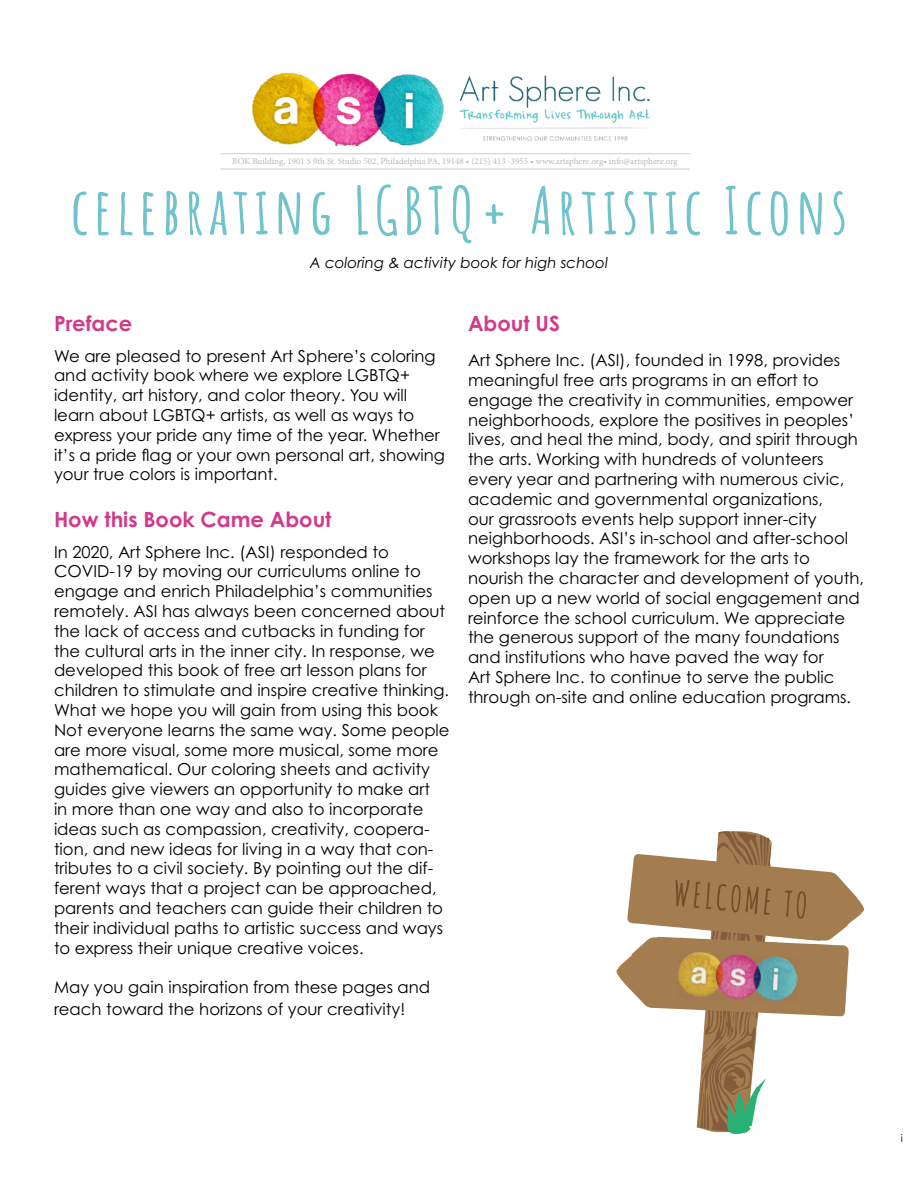
<style>
.page{position:relative;width:918px;height:1188px;background:#fff}
.page>*{position:absolute;margin:0;border:0;box-sizing:border-box;transform-origin:0 0}
.t1{font:700 64.5px "Amatic SC";letter-spacing:.075em;color:#70c3ca}
.t2{font:700 21px "Century Gothic Pro";color:#d23989}
.t3{font:16.5px/19.8px "Century Gothic Pro";color:#000}
.t4{font:italic 15px "Century Gothic Pro";color:#000}
.t5{font:10.5px "Century Gothic Pro";color:#000}
.t6{font:9px "Minion Pro";color:#b5b8ba}
</style>
<div class="page">
<img style="left:251px;top:72px;width:399px;height:73px">
<hr style="left:220px;top:153px;width:470px;height:1px;background:#cccccf">
<hr style="left:220px;top:169px;width:470px;height:1px;background:#cccccf">
<svg style="left:616px;top:831px;width:248px;height:303px"></svg>
<p class="t6" style="left:232px;top:156px;width:447px">BOK Building, 1901 S 9th St. Studio 502, Philadelphia PA, 19148 • (215) 413 -3955 • www.artsphere.org• info@artsphere.org</p>
<h1 class="t1" style="left:71px;top:161px;width:778px">celebrating LGBTQ+ Artistic Icons</h1>
<p class="t4" style="left:310px;top:253px;width:300px">A coloring &amp; activity book for high school</p>
<p class="t2" style="left:54px;top:311px;width:80px">Preface</p>
<p class="t3" style="left:54px;top:346px;width:393px">We are pleased to present Art Sphere’s coloring and activity book where we explore LGBTQ+ identity, art history, and color theory. You will learn about LGBTQ+ artists, as well as ways to express your pride any time of the year. Whether it’s a pride flag or your own personal art, showing your true colors is important.</p>
<p class="t2" style="left:54px;top:507px;width:279px">How this Book Came About</p>
<p class="t3" style="left:54px;top:541px;width:397px">In 2020, Art Sphere Inc. (ASI) responded to COVID-19 by moving our curriculums online to engage and enrich Philadelphia’s communities remotely. ASI has always been concerned about the lack of access and cutbacks in funding for the cultural arts in the inner city. In response, we developed this book of free art lesson plans for children to stimulate and inspire creative thinking.<br>What we hope you will gain from using this book Not everyone learns the same way. Some people are more visual, some more musical, some more mathematical. Our coloring sheets and activity guides give viewers an opportunity to make art<br>in more than one way and also to incorporate ideas such as compassion, creativity, coopera&shy;tion, and new ideas for living in a way that con&shy;tributes to a civil society. By pointing out the dif&shy;ferent ways that a project can be approached, parents and teachers can guide their children to their individual paths to artistic success and ways to express their unique creative voices.</p>
<p class="t3" style="left:54px;top:976px;width:378px;line-height:21.6px">May you gain inspiration from these pages and reach toward the horizons of your creativity!</p>
<p class="t2" style="left:468px;top:311px;width:93px">About US</p>
<p class="t3" style="left:468px;top:350px;width:398px">Art Sphere Inc. (ASI), founded in 1998, provides meaningful free arts programs in an effort to engage the creativity in communities, empower neighborhoods, explore the positives in peoples’ lives, and heal the mind, body, and spirit through the arts. Working with hundreds of volunteers every year and partnering with numerous civic, academic and governmental organizations,<br>our grassroots events help support inner-city neighborhoods. ASI’s in-school and after-school workshops lay the framework for the arts to nourish the character and development of youth, open up a new world of social engagement and reinforce the school curriculum. We appreciate the generous support of the many foundations and institutions who have paved the way for<br>Art Sphere Inc. to continue to serve the public through on-site and online education programs.</p>
<p class="t5" style="left:901px;top:1132px;width:4px">i</p>
</div>
